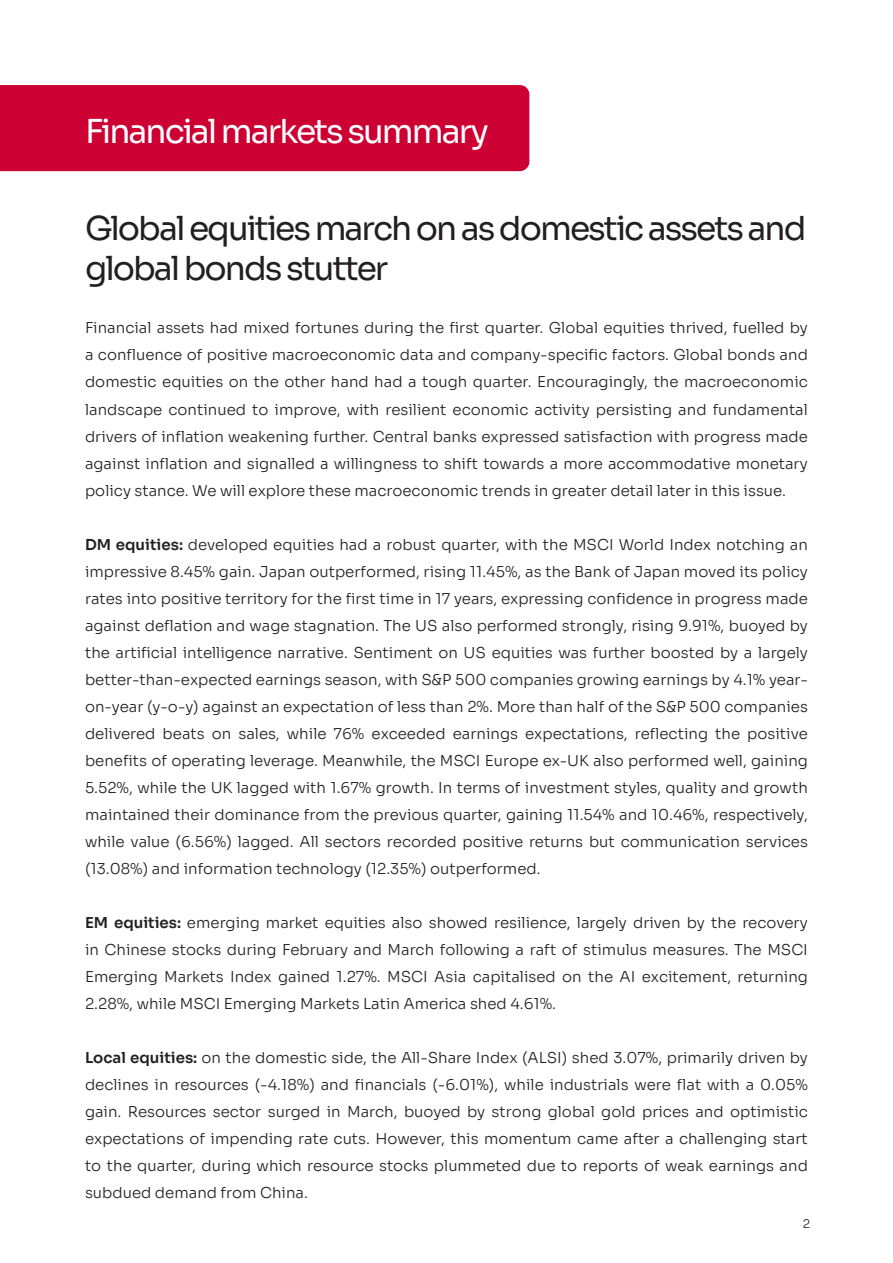
<style>
.page{position:relative;width:893px;height:1263px;background:#fff}
.page>*{position:absolute;margin:0;border:0;box-sizing:border-box;transform-origin:0 0}
.t1{font:33px/39.6px "Sora";letter-spacing:-.06em;color:#231f20}
.t2{font:33px "Sora";letter-spacing:-.06em;color:#fff}
.t3{font:300 15px/27px "Sora";color:#231f20;text-align:justify}
.t4{font:300 12px "Sora";color:#231f20}
.s1{font-weight:600}
</style>
<div class="page">
<div style="left:0;top:85px;width:529px;height:86px;background:#c03"></div>
<p class="t2" style="left:85px;top:104px;width:405px">Financial markets summary</p>
<p class="t1" style="left:85px;top:206px;width:723px">Global equities march on as domestic assets and global bonds stutter</p>
<p class="t3" style="left:85px;top:313px;width:724px">Financial assets had mixed fortunes during the first quarter. Global equities thrived, fuelled by a confluence of positive macroeconomic data and company-specific factors. Global bonds and domestic equities on the other hand had a tough quarter. Encouragingly, the macroeconomic landscape continued to improve, with resilient economic activity persisting and fundamental drivers of inflation weakening further. Central banks expressed satisfaction with progress made against inflation and signalled a willingness to shift towards a more accommodative monetary policy stance. We will explore these macroeconomic trends in greater detail later in this issue.</p>
<p class="t3" style="left:85px;top:529px;width:724px"><span class="s1">DM equities:</span> developed equities had a robust quarter, with the MSCI World Index notching an impressive 8.45% gain. Japan outperformed, rising 11.45%, as the Bank of Japan moved its policy rates into positive territory for the first time in 17 years, expressing confidence in progress made against deflation and wage stagnation. The US also performed strongly, rising 9.91%, buoyed by the artificial intelligence narrative. Sentiment on US equities was further boosted by a largely better-than-expected earnings season, with S&amp;P 500 companies growing earnings by 4.1% year&shy;on-year (y-o-y) against an expectation of less than 2%. More than half of the S&amp;P 500 companies delivered beats on sales, while 76% exceeded earnings expectations, reflecting the positive benefits of operating leverage. Meanwhile, the MSCI Europe ex-UK also performed well, gaining 5.52%, while the UK lagged with 1.67% growth. In terms of investment styles, quality and growth maintained their dominance from the previous quarter, gaining 11.54% and 10.46%, respectively, while value (6.56%) lagged. All sectors recorded positive returns but communication services (13.08%) and information technology (12.35%) outperformed.</p>
<p class="t3" style="left:85px;top:907px;width:724px"><span class="s1">EM equities:</span> emerging market equities also showed resilience, largely driven by the recovery in Chinese stocks during February and March following a raft of stimulus measures. The MSCI Emerging Markets Index gained 1.27%. MSCI Asia capitalised on the AI excitement, returning 2.28%, while MSCI Emerging Markets Latin America shed 4.61%.</p>
<p class="t3" style="left:85px;top:1042px;width:724px"><span class="s1">Local equities:</span> on the domestic side, the All-Share Index (ALSI) shed 3.07%, primarily driven by declines in resources (-4.18%) and financials (-6.01%), while industrials were flat with a 0.05% gain. Resources sector surged in March, buoyed by strong global gold prices and optimistic expectations of impending rate cuts. However, this momentum came after a challenging start to the quarter, during which resource stocks plummeted due to reports of weak earnings and subdued demand from China.</p>
<p class="t4" style="left:803px;top:1214px;width:9px">2</p>
</div>
